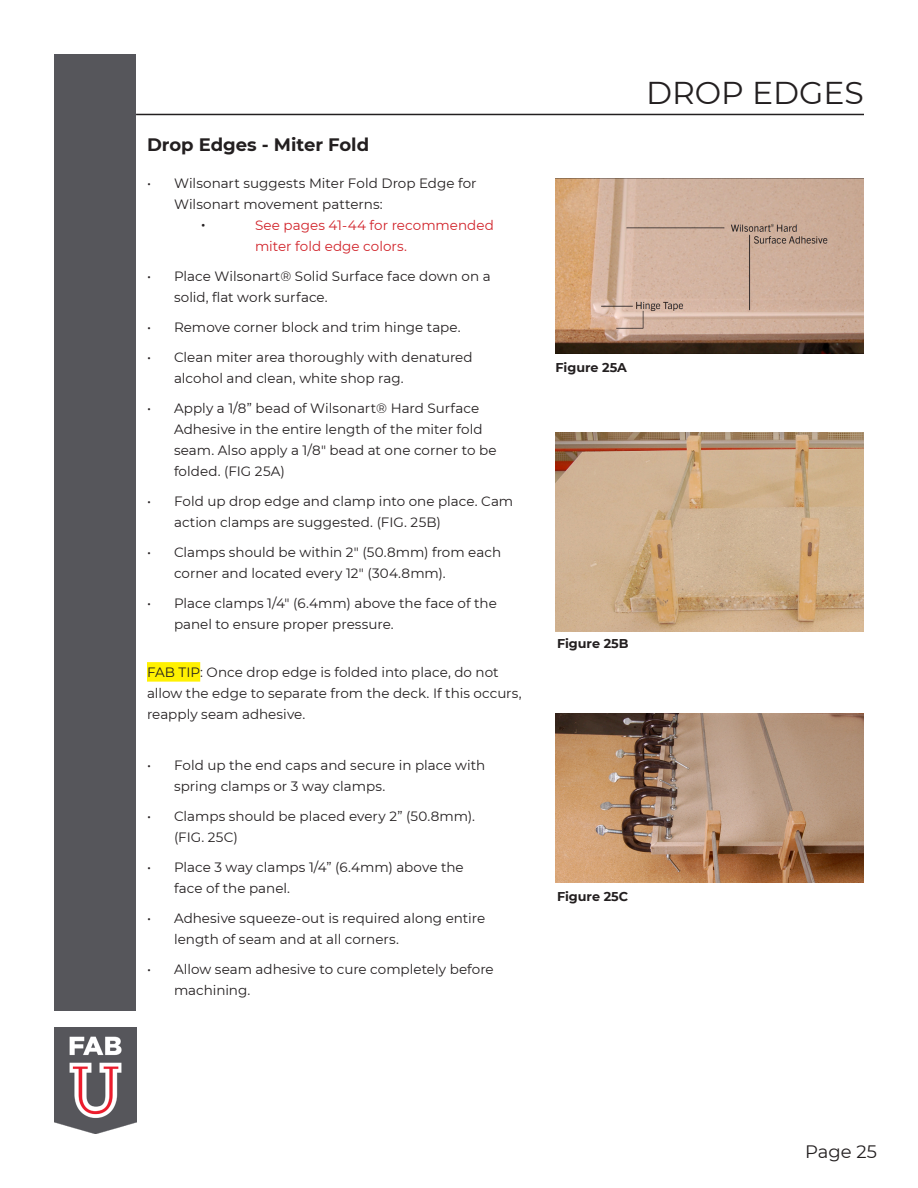
<style>
.page{position:relative;width:918px;height:1188px;background:#fff}
.page>*{position:absolute;margin:0;border:0;box-sizing:border-box;transform-origin:0 0}
.t1{font:31.5px "Montserrat";color:#231f20}
.t2{font:700 18px "Montserrat";color:#231f20}
.t3{font:18px "Montserrat";color:#231f20}
.t4{font:13.5px/21px "Montserrat";color:#231f20}
.t5{font:13.5px/21px "Montserrat";letter-spacing:.005em;color:#d1232a}
.t6{font:700 13.5px "Montserrat";color:#231f20}
.t7{font:700 12.75px "Montserrat";color:#231f20}
</style>
<div class="page">
<div style="left:55px;top:54px;width:81px;height:956px;background:#56565b"></div>
<img style="left:55px;top:1028px;width:81px;height:105px">
<hr style="left:136px;top:114px;width:728px;height:1px;background:#231f20">
<div style="left:147px;top:662px;width:53px;height:20px;background:#fff101"></div>
<img style="left:556px;top:432px;width:308px;height:200px">
<img style="left:556px;top:714px;width:308px;height:169px">
<img style="left:556px;top:179px;width:308px;height:174px">
<p class="t2" style="left:147px;top:132px;width:224px">Drop Edges - Miter Fold</p>
<p class="t4" style="left:147px;top:172px;width:331px">• Wilsonart suggests Miter Fold Drop Edge for</p>
<p class="t4" style="left:174px;top:193px;width:210px">Wilsonart movement patterns:</p>
<p class="t6" style="left:201px;top:216px;width:6px">·</p>
<p class="t5" style="left:255px;top:214px;width:241px">See pages 41-44 for recommended miter fold edge colors.</p>
<p class="t4" style="left:174px;top:265px;width:318px;text-indent:-27px">• Place Wilsonart® Solid Surface face down on a solid, flat work surface.</p>
<p class="t4" style="left:147px;top:316px;width:315px">• Remove corner block and trim hinge tape.</p>
<p class="t4" style="left:174px;top:346px;width:300px;text-indent:-27px">• Clean miter area thoroughly with denatured alcohol and clean, white shop rag.</p>
<p class="t4" style="left:174px;top:397px;width:324px;text-indent:-27px">• Apply a 1/8” bead of Wilsonart® Hard Surface Adhesive in the entire length of the miter fold seam. Also apply a 1/8" bead at one corner to be folded. (FIG 25A)</p>
<p class="t4" style="left:147px;top:490px;width:368px">• Fold up drop edge and clamp into one place. Cam</p>
<p class="t4" style="left:174px;top:511px;width:268px">action clamps are suggested. (FIG. 25B)</p>
<p class="t4" style="left:174px;top:541px;width:329px;text-indent:-27px">• Clamps should be within 2" (50.8mm) from each corner and located every 12" (304.8mm).</p>
<p class="t4" style="left:174px;top:592px;width:324px;text-indent:-27px">• Place clamps 1/4" (6.4mm) above the face of the panel to ensure proper pressure.</p>
<p class="t4" style="left:147px;top:661px;width:376px">FAB TIP: Once drop edge is folded into place, do not allow the edge to separate from the deck. If this occurs, reapply seam adhesive.</p>
<p class="t4" style="left:174px;top:754px;width:313px;text-indent:-27px">• Fold up the end caps and secure in place with spring clamps or 3 way clamps.</p>
<p class="t4" style="left:147px;top:805px;width:329px">• Clamps should be placed every 2” (50.8mm).</p>
<p class="t4" style="left:174px;top:826px;width:65px">(FIG. 25C)</p>
<p class="t4" style="left:174px;top:856px;width:291px;text-indent:-27px">• Place 3 way clamps 1/4” (6.4mm) above the face of the panel.</p>
<p class="t4" style="left:174px;top:907px;width:313px;text-indent:-27px">• Adhesive squeeze-out is required along entire length of seam and at all corners.</p>
<p class="t4" style="left:174px;top:958px;width:321px;text-indent:-27px">• Allow seam adhesive to cure completely before machining.</p>
<p class="t1" style="left:646px;top:71px;width:219px">DROP EDGES</p>
<p class="t7" style="left:556px;top:358px;width:73px">Figure 25A</p>
<p class="t7" style="left:557px;top:635px;width:73px">Figure 25B</p>
<p class="t7" style="left:557px;top:887px;width:73px">Figure 25C</p>
<p class="t3" style="left:805px;top:1139px;width:73px">Page 25</p>
</div>
